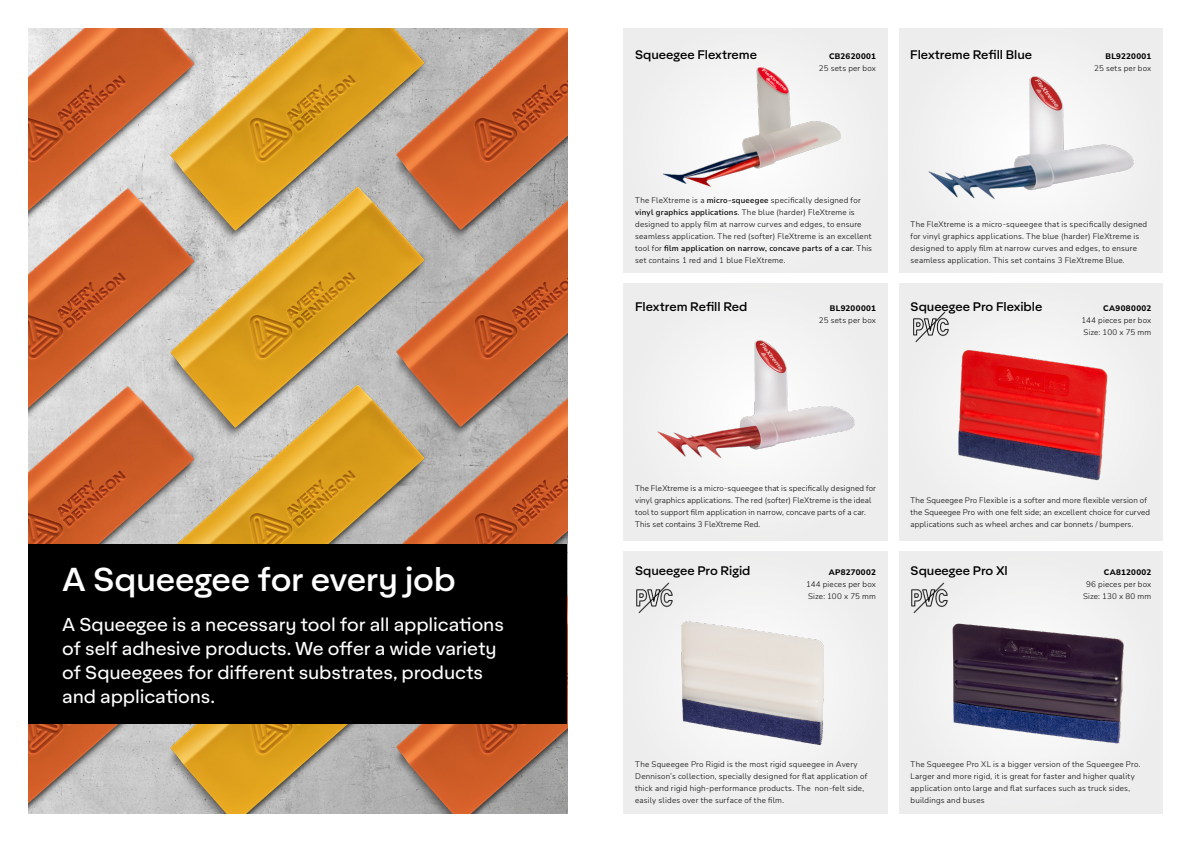
<style>
.page{position:relative;width:1191px;height:842px;background:#fff}
.page>*{position:absolute;margin:0;border:0;box-sizing:border-box;transform-origin:0 0}
.t1{font:500 32px "Aktifo A";letter-spacing:-.01em;color:#fff}
.t2{font:18px/24px "Aktifo A";letter-spacing:-.005em;color:#fff}
.t3{font:500 12px "Aktifo A";letter-spacing:-.005em;color:#000}
.t4{font:300 8px/12px "Nunito Sans";letter-spacing:.025em;color:#000}
.t5{font:800 8px "Nunito Sans";letter-spacing:.04em;color:#000}
.s1{font-weight:600}
</style>
<div class="page">
<img style="left:435px;top:723px;width:132px;height:91px">
<img style="left:28px;top:723px;width:133px;height:91px">
<img style="left:161px;top:723px;width:274px;height:91px">
<img style="left:435px;top:258px;width:132px;height:121px">
<img style="left:28px;top:258px;width:133px;height:121px">
<img style="left:161px;top:258px;width:274px;height:121px">
<img style="left:435px;top:379px;width:132px;height:165px">
<img style="left:28px;top:379px;width:133px;height:165px">
<img style="left:161px;top:379px;width:274px;height:165px">
<img style="left:435px;top:28px;width:132px;height:230px">
<img style="left:28px;top:28px;width:133px;height:230px">
<img style="left:161px;top:28px;width:274px;height:230px">
<div style="left:624px;top:28px;width:263px;height:244px;background:#efefef"></div>
<div style="left:899px;top:28px;width:263px;height:244px;background:#eee"></div>
<img style="left:663px;top:67px;width:178px;height:124px">
<div style="left:624px;top:283px;width:263px;height:257px;background:#eee"></div>
<div style="left:899px;top:283px;width:263px;height:257px;background:#efefef"></div>
<img style="left:657px;top:340px;width:198px;height:120px">
<img style="left:928px;top:76px;width:206px;height:123px">
<img style="left:958px;top:350px;width:150px;height:131px">
<div style="left:28px;top:544px;width:539px;height:179px;background:#000"></div>
<img style="left:913px;top:311px;width:36px;height:31px">
<div style="left:899px;top:551px;width:263px;height:263px;background:#eee"></div>
<img style="left:952px;top:623px;width:172px;height:121px">
<img style="left:911px;top:582px;width:37px;height:32px">
<div style="left:624px;top:551px;width:263px;height:263px;background:#efefef"></div>
<img style="left:681px;top:621px;width:143px;height:124px">
<img style="left:636px;top:582px;width:37px;height:32px">
<h1 class="t1" style="left:62px;top:559px;width:395px">A Squeegee for every job</h1>
<h2 class="t2" style="left:62px;top:612px;width:443px">A Squeegee is a necessary tool for all applications of self adhesive products. We offer a wide variety of Squeegees for different substrates, products and applications.</h2>
<h3 class="t3" style="left:635px;top:47px;width:123px">Squeegee Flextreme</h3>
<p class="t5" style="left:829px;top:51px;width:48px">CB2620001</p>
<p class="t4" style="left:819px;top:62px;width:59px">25 sets per box</p>
<h3 class="t3" style="left:910px;top:47px;width:123px">Flextreme Refill Blue</h3>
<p class="t5" style="left:1105px;top:51px;width:47px">BL9220001</p>
<p class="t4" style="left:1094px;top:62px;width:59px">25 sets per box</p>
<p class="t4" style="left:635px;top:194px;width:238px">The FleXtreme is a <span class="s1">micro-squeegee</span> specifically designed for <span class="s1">vinyl graphics applications</span>. The blue (harder) FleXtreme is designed to apply film at narrow curves and edges, to ensure seamless application. The red (softer) FleXtreme is an excellent tool for <span class="s1">film application on narrow, concave parts of a car</span>. This set contains 1 red and 1 blue FleXtreme.</p>
<h3 class="t3" style="left:635px;top:299px;width:114px">Flextrem Refill Red</h3>
<p class="t5" style="left:829px;top:303px;width:48px">BL9200001</p>
<p class="t4" style="left:819px;top:314px;width:59px">25 sets per box</p>
<p class="t4" style="left:910px;top:218px;width:238px">The FleXtreme is a micro-squeegee that is specifically designed for vinyl graphics applications. The blue (harder) FleXtreme is designed to apply film at narrow curves and edges, to ensure seamless application. This set contains 3 FleXtreme Blue.</p>
<h3 class="t3" style="left:910px;top:299px;width:133px">Squeegee Pro Flexible</h3>
<p class="t5" style="left:1103px;top:303px;width:50px">CA9080002</p>
<p class="t4" style="left:1081px;top:314px;width:71px">144 pieces per box<br>Size: 100 x 75 mm</p>
<p class="t4" style="left:635px;top:482px;width:242px">The FleXtreme is a micro-squeegee that is specifically designed for vinyl graphics applications. The red (softer) FleXtreme is the ideal tool to support film application in narrow, concave parts of a car.<br>This set contains 3 FleXtreme Red.</p>
<h3 class="t3" style="left:635px;top:563px;width:117px">Squeegee Pro Rigid</h3>
<p class="t5" style="left:829px;top:567px;width:49px">AP8270002</p>
<p class="t4" style="left:806px;top:578px;width:71px">144 pieces per box<br>Size: 100 x 75 mm</p>
<p class="t4" style="left:910px;top:494px;width:241px">The Squeegee Pro Flexible is a softer and more flexible version of the Squeegee Pro with one felt side; an excellent choice for curved applications such as wheel arches and car bonnets / bumpers.</p>
<h3 class="t3" style="left:910px;top:563px;width:99px">Squeegee Pro Xl</h3>
<p class="t5" style="left:1104px;top:567px;width:49px">CA8120002</p>
<p class="t4" style="left:1083px;top:578px;width:70px;text-align:center">96 pieces per box<br>Size: 130 x 80 mm</p>
<p class="t4" style="left:635px;top:758px;width:234px">The Squeegee Pro Rigid is the most rigid squeegee in Avery Dennison’s collection, specially designed for flat application of thick and rigid high-performance products. The non-felt side, easily slides over the surface of the film.</p>
<p class="t4" style="left:910px;top:758px;width:231px">The Squeegee Pro XL is a bigger version of the Squeegee Pro.<br>Larger and more rigid, it is great for faster and higher quality application onto large and flat surfaces such as truck sides, buildings and buses</p>
</div>
